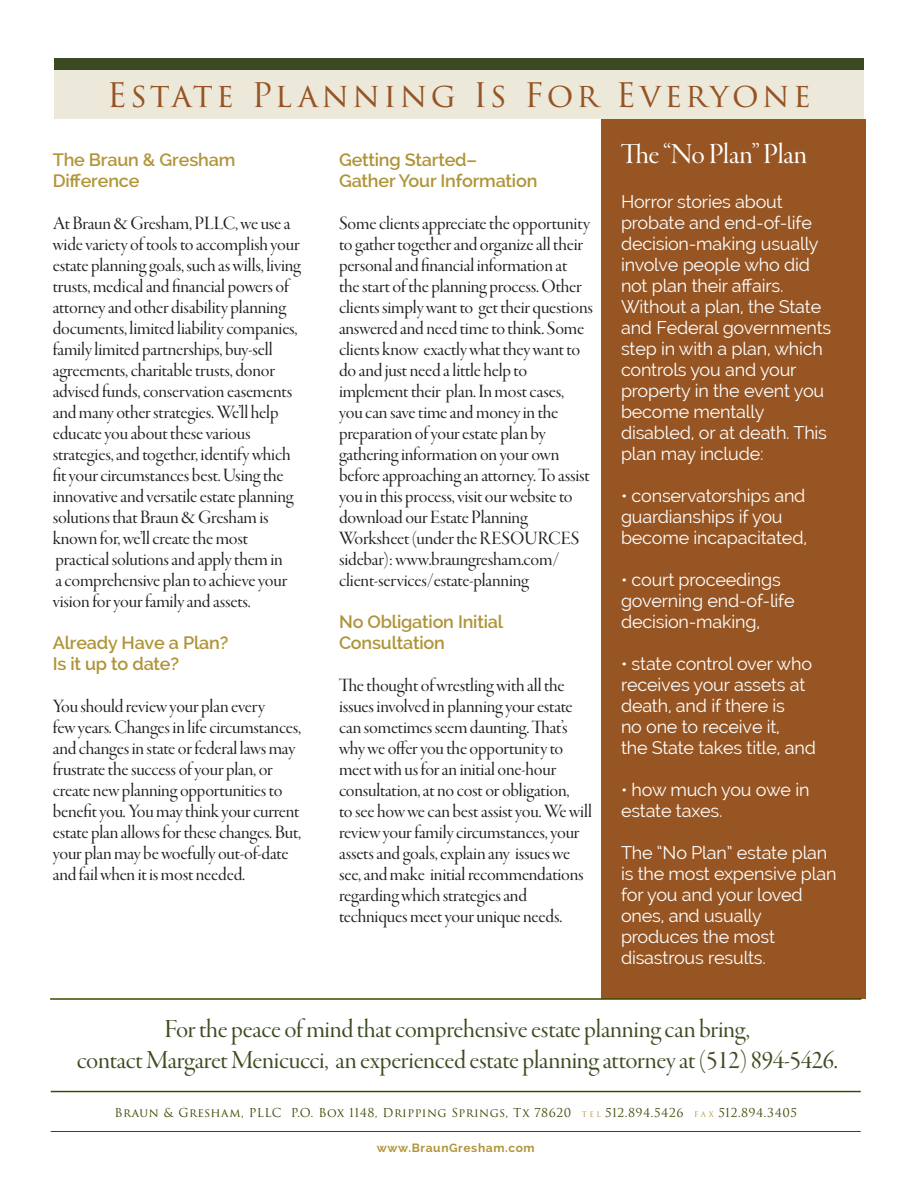
<style>
.page{position:relative;width:918px;height:1188px;background:#fff}
.page>*{position:absolute;margin:0;border:0;box-sizing:border-box;transform-origin:0 0}
.t1{font:33px "Trajan Pro 3";letter-spacing:.095em;color:#975323}
.t2{font:30px "Garamond Premr Pro Disp";letter-spacing:-.005em;color:#fff}
.t3{font:27px "Garamond Premr Pro Disp";letter-spacing:-.01em;color:#3c4b20}
.t4{font:19.5px/21px "Garamond Premr Pro Disp";letter-spacing:-.01em;color:#231f20}
.t5{font:18px "Raleway";letter-spacing:-.01em;color:#fff}
.t6{font:600 18px "Raleway";letter-spacing:-.01em;color:#af9437}
.t7{font:600 18px/21px "Raleway";letter-spacing:-.01em;color:#b19539}
.t8{font:12px "Trajan Pro 3";letter-spacing:.04em;color:#394b00}
.t9{font:700 12px "Raleway";letter-spacing:.05em;color:#b19539}
.s1{font-size:7.5px;color:#b19539}
</style>
<div class="page">
<div style="left:602px;top:119px;width:264px;height:879px;background:#975523"></div>
<hr style="left:50px;top:998px;width:811px;height:2px;background:#394b00">
<hr style="left:51px;top:1091px;width:810px;height:1px;background:#394b00">
<hr style="left:51px;top:1131px;width:810px;height:1px;background:#394b00">
<div style="left:54px;top:58px;width:810px;height:12px;background:#3b4a20"></div>
<div style="left:54px;top:70px;width:810px;height:49px;background:#ece9da"></div>
<p class="t1" style="left:107px;top:72px;width:706px">Estate Planning Is For Everyone</p>
<p class="t7" style="left:53px;top:149px;width:184px">The Braun &amp; Gresham<br>Difference</p>
<p class="t4" style="left:53px;top:213px;width:250px">At Braun &amp; Gresham, PLLC, we use a wide variety of tools to accomplish your estate planning goals, such as wills, living trusts, medical and financial powers of</p>
<p class="t4" style="left:53px;top:297px;width:235px">attorney and other disability planning</p>
<p class="t4" style="left:53px;top:318px;width:246px">documents, limited liability companies, family limited partnerships, buy-sell agreements, charitable trusts, donor advised funds, conservation easements and many other strategies. We’ll help educate you about these various strategies, and together, identify which</p>
<p class="t4" style="left:53px;top:465px;width:232px">fit your circumstances best. Using the</p>
<p class="t4" style="left:53px;top:486px;width:242px">innovative and versatile estate planning solutions that Braun &amp; Gresham is known for, we’ll create the most</p>
<p class="t4" style="left:55px;top:549px;width:229px">practical solutions and apply them in</p>
<p class="t4" style="left:53px;top:570px;width:236px">a comprehensive plan to achieve your vision for your family and assets.</p>
<p class="t6" style="left:53px;top:632px;width:177px">Already Have a Plan?</p>
<p class="t6" style="left:53px;top:653px;width:128px">Is it up to date?</p>
<p class="t4" style="left:53px;top:696px;width:214px">You should review your plan every</p>
<p class="t4" style="left:53px;top:717px;width:250px">few years. Changes in life circumstances, and changes in state or federal laws may frustrate the success of your plan, or create new planning opportunities to benefit you. You may think your current</p>
<p class="t4" style="left:53px;top:822px;width:250px">estate plan allows for these changes. But, your plan may be woefully out-of-date and fail when it is most needed.</p>
<p class="t6" style="left:339px;top:149px;width:140px">Getting Started–</p>
<p class="t6" style="left:339px;top:170px;width:200px">Gather Your Information</p>
<p class="t4" style="left:339px;top:213px;width:252px">Some clients appreciate the opportunity to gather together and organize all their personal and financial information at</p>
<p class="t4" style="left:339px;top:276px;width:255px">the start of the planning process. Other clients simply want to get their questions answered and need time to think. Some clients know exactly what they want to do and just need a little help to implement their plan. In most cases,</p>
<p class="t4" style="left:339px;top:402px;width:252px">you can save time and money in the preparation of your estate plan by gathering information on your own before approaching an attorney. To assist you in this process, visit our website to download our Estate Planning Worksheet (under the RESOURCES sidebar): www.braungresham.com/</p>
<p class="t4" style="left:339px;top:570px;width:191px">client-services/estate-planning</p>
<p class="t6" style="left:339px;top:611px;width:166px">No Obligation Initial</p>
<p class="t6" style="left:339px;top:632px;width:107px">Consultation</p>
<p class="t4" style="left:339px;top:675px;width:235px">The thought of wrestling with all the issues involved in planning your estate can sometimes seem daunting. That’s why we offer you the opportunity to meet with us for an initial one-hour</p>
<p class="t4" style="left:339px;top:780px;width:232px">consultation, at no cost or obligation,</p>
<p class="t4" style="left:339px;top:801px;width:254px">to see how we can best assist you. We will review your family circumstances, your assets and goals, explain any issues we see, and make initial recommendations regarding which strategies and techniques meet your unique needs.</p>
<p class="t2" style="left:621px;top:138px;width:187px">The “No Plan” Plan</p>
<p class="t5" style="left:621px;top:192px;width:163px">Horror stories about</p>
<p class="t5" style="left:621px;top:213px;width:192px">probate and end-of-life</p>
<p class="t5" style="left:621px;top:234px;width:199px">decision-making usually</p>
<p class="t5" style="left:621px;top:255px;width:190px">involve people who did</p>
<p class="t5" style="left:621px;top:276px;width:164px">not plan their affairs.</p>
<p class="t5" style="left:621px;top:297px;width:202px">Without a plan, the State</p>
<p class="t5" style="left:621px;top:318px;width:212px">and Federal governments</p>
<p class="t5" style="left:621px;top:339px;width:204px">step in with a plan, which</p>
<p class="t5" style="left:621px;top:360px;width:177px">controls you and your</p>
<p class="t5" style="left:621px;top:381px;width:205px">property in the event you</p>
<p class="t5" style="left:621px;top:402px;width:145px">become mentally</p>
<p class="t5" style="left:621px;top:423px;width:208px">disabled, or at death. This</p>
<p class="t5" style="left:621px;top:444px;width:144px">plan may include:</p>
<p class="t5" style="left:621px;top:486px;width:186px">• conservatorships and</p>
<p class="t5" style="left:621px;top:507px;width:163px">guardianships if you</p>
<p class="t5" style="left:621px;top:528px;width:188px">become incapacitated,</p>
<p class="t5" style="left:621px;top:570px;width:161px">• court proceedings</p>
<p class="t5" style="left:621px;top:591px;width:175px">governing end-of-life</p>
<p class="t5" style="left:621px;top:612px;width:141px">decision-making,</p>
<p class="t5" style="left:621px;top:654px;width:193px">• state control over who</p>
<p class="t5" style="left:621px;top:675px;width:186px">receives your assets at</p>
<p class="t5" style="left:621px;top:696px;width:165px">death, and if there is</p>
<p class="t5" style="left:621px;top:717px;width:160px">no one to receive it,</p>
<p class="t5" style="left:621px;top:738px;width:196px">the State takes title, and</p>
<p class="t5" style="left:621px;top:780px;width:190px">• how much you owe in</p>
<p class="t5" style="left:621px;top:801px;width:103px">estate taxes.</p>
<p class="t5" style="left:621px;top:843px;width:208px">The “No Plan” estate plan</p>
<p class="t5" style="left:621px;top:864px;width:217px">is the most expensive plan</p>
<p class="t5" style="left:621px;top:885px;width:183px">for you and your loved</p>
<p class="t5" style="left:621px;top:906px;width:142px">ones, and usually</p>
<p class="t5" style="left:621px;top:927px;width:156px">produces the most</p>
<p class="t5" style="left:621px;top:948px;width:146px">disastrous results.</p>
<p class="t3" style="left:165px;top:1014px;width:587px">For the peace of mind that comprehensive estate planning can bring,</p>
<p class="t3" style="left:77px;top:1046px;width:763px">contact Margaret Menicucci, an experienced estate planning attorney at (512) 894-5426.</p>
<p class="t8" style="left:114px;top:1105px;width:684px">Braun &amp; Gresham, PLLC P.O. Box 1148, Dripping Springs, Tx 78620 <span class="s1">T E L</span> 512.894.5426 <span class="s1">F A X</span> 512.894.3405</p>
<p class="t9" style="left:377px;top:1141px;width:159px">www.BraunGresham.com</p>
</div>
